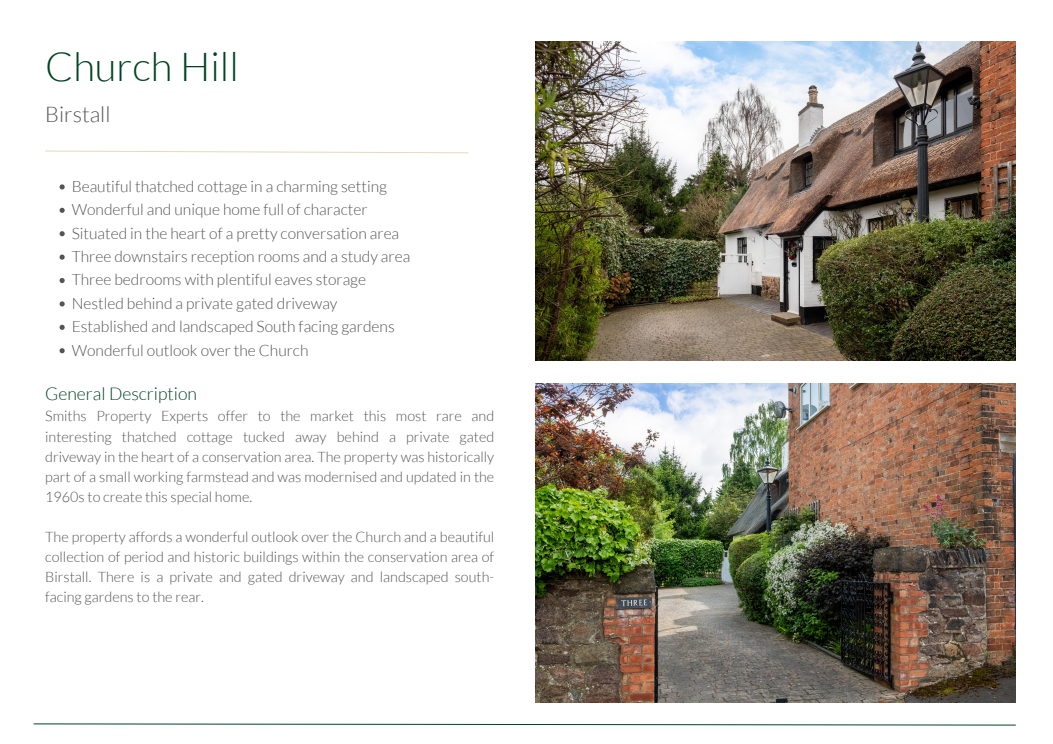
<style>
.page{position:relative;width:1053px;height:744px;background:#fff}
.page>*{position:absolute;margin:0;border:0;box-sizing:border-box;transform-origin:0 0}
.t1{font:300 40px "Lato";color:#004324}
.t2{font:300 21.6px "Lato";color:#545454}
.t3{font:300 17.6px "Lato";color:#004324}
.t4{font:300 15.6px/23.4px "Lato";color:#545454}
.t5{font:300 14.4px/20.1px "Lato";color:#545454;text-align:justify}
</style>
<div class="page">
<img style="left:535px;top:41px;width:479px;height:320px">
<img style="left:535px;top:383px;width:479px;height:320px">
<svg style="left:45px;top:150px;width:424px;height:3px"></svg>
<svg style="left:33px;top:723px;width:983px;height:3px"></svg>
<svg style="left:60px;top:184px;width:5px;height:5px"></svg>
<svg style="left:60px;top:208px;width:5px;height:5px"></svg>
<svg style="left:60px;top:231px;width:5px;height:5px"></svg>
<svg style="left:60px;top:255px;width:5px;height:5px"></svg>
<svg style="left:60px;top:278px;width:5px;height:5px"></svg>
<svg style="left:60px;top:301px;width:5px;height:5px"></svg>
<svg style="left:60px;top:325px;width:5px;height:5px"></svg>
<svg style="left:60px;top:348px;width:5px;height:5px"></svg>
<h1 class="t1" style="left:45px;top:41px;width:195px">Church Hill</h1>
<h2 class="t2" style="left:45px;top:101px;width:67px">Birstall</h2>
<p class="t4" style="left:72px;top:174px;width:340px">Beautiful thatched cottage in a charming setting Wonderful and unique home full of character Situated in the heart of a pretty conversation area Three downstairs reception rooms and a study area Three bedrooms with plentiful eaves storage Nestled behind a private gated driveway Established and landscaped South facing gardens Wonderful outlook over the Church</p>
<p class="t3" style="left:45px;top:383px;width:153px">General Description</p>
<p class="t5" style="left:45px;top:406px;width:450px">Smiths Property Experts offer to the market this most rare and interesting thatched cottage tucked away behind a private gated driveway in the heart of a conservation area. The property was historically part of a small working farmstead and was modernised and updated in the 1960s to create this special home.</p>
<p class="t5" style="left:45px;top:526px;width:450px">The property affords a wonderful outlook over the Church and a beautiful collection of period and historic buildings within the conservation area of Birstall. There is a private and gated driveway and landscaped south&shy;facing gardens to the rear.</p>
</div>
